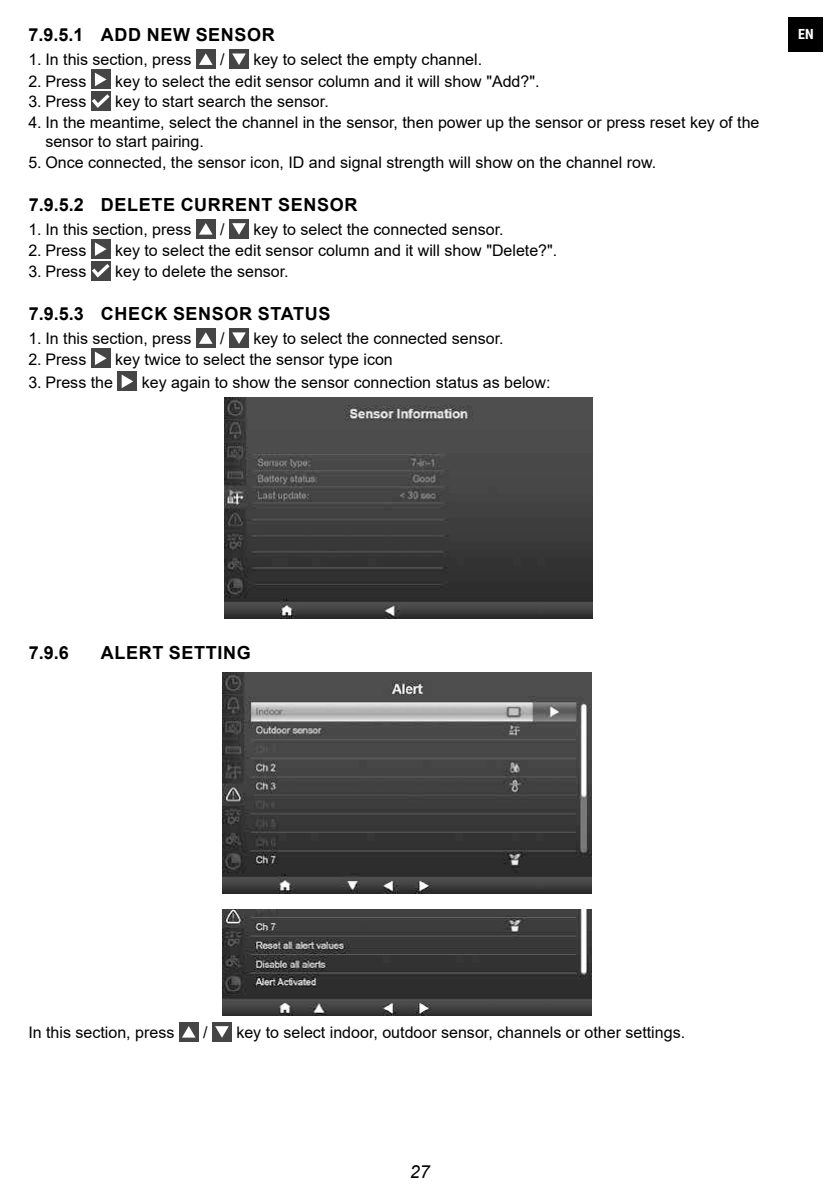
<style>
.page{position:relative;width:840px;height:1191px;background:#fff}
.page>*{position:absolute;margin:0;border:0;box-sizing:border-box;transform-origin:0 0}
.t1{font:700 18px "Arial";letter-spacing:.035em;color:#000}
.t2{font:italic 18px "Arial";color:#000}
.t3{font:16px/19.2px "Arial";color:#000}
.t4{font:700 14px "Roboto Condensed";color:#fff}
</style>
<div class="page">
<div style="left:196px;top:49px;width:19px;height:20px;background:#454545"></div>
<svg style="left:199px;top:53px;width:13px;height:12px"></svg>
<div style="left:229px;top:49px;width:20px;height:20px;background:#454545"></div>
<svg style="left:232px;top:53px;width:14px;height:12px"></svg>
<div style="left:91px;top:70px;width:20px;height:19px;background:#454545"></div>
<svg style="left:95px;top:73px;width:11px;height:13px"></svg>
<div style="left:91px;top:91px;width:20px;height:20px;background:#454545"></div>
<svg style="left:92px;top:94px;width:17px;height:14px"></svg>
<div style="left:196px;top:219px;width:19px;height:20px;background:#454545"></div>
<svg style="left:199px;top:223px;width:13px;height:12px"></svg>
<div style="left:229px;top:219px;width:20px;height:20px;background:#454545"></div>
<svg style="left:232px;top:223px;width:14px;height:12px"></svg>
<div style="left:91px;top:239px;width:20px;height:20px;background:#454545"></div>
<svg style="left:95px;top:242px;width:11px;height:14px"></svg>
<div style="left:91px;top:261px;width:20px;height:20px;background:#454545"></div>
<svg style="left:92px;top:264px;width:17px;height:13px"></svg>
<div style="left:196px;top:328px;width:19px;height:20px;background:#454545"></div>
<svg style="left:199px;top:332px;width:13px;height:12px"></svg>
<div style="left:229px;top:328px;width:20px;height:20px;background:#454545"></div>
<svg style="left:232px;top:332px;width:14px;height:12px"></svg>
<div style="left:91px;top:348px;width:20px;height:20px;background:#454545"></div>
<svg style="left:95px;top:351px;width:11px;height:14px"></svg>
<div style="left:117px;top:371px;width:20px;height:20px;background:#454545"></div>
<svg style="left:122px;top:375px;width:11px;height:13px"></svg>
<img style="left:224px;top:397px;width:368px;height:221px">
<img style="left:223px;top:672px;width:367px;height:221px">
<img style="left:223px;top:909px;width:367px;height:106px">
<div style="left:179px;top:1021px;width:19px;height:20px;background:#454545"></div>
<svg style="left:182px;top:1026px;width:13px;height:11px"></svg>
<div style="left:212px;top:1022px;width:20px;height:20px;background:#454545"></div>
<svg style="left:215px;top:1026px;width:14px;height:11px"></svg>
<div style="left:788px;top:17px;width:34px;height:34px;background:#000"></div>
<p class="t1" style="left:28px;top:22px;width:248px">7.9.5.1 ADD NEW SENSOR</p>
<p class="t3" style="left:28px;top:50px;width:164px">1. In this section, press</p>
<p class="t3" style="left:220px;top:50px;width:6px">/</p>
<p class="t3" style="left:253px;top:50px;width:230px">key to select the empty channel.</p>
<p class="t3" style="left:28px;top:71px;width:59px">2. Press</p>
<p class="t3" style="left:115px;top:71px;width:425px">key to select the edit sensor column and it will show "Add?".</p>
<p class="t3" style="left:28px;top:92px;width:59px">3. Press</p>
<p class="t3" style="left:115px;top:92px;width:215px">key to start search the sensor.</p>
<p class="t3" style="left:45px;top:113px;width:715px;text-indent:-17px">4. In the meantime, select the channel in the sensor, then power up the sensor or press reset key of the sensor to start pairing.</p>
<p class="t3" style="left:28px;top:153px;width:629px">5. Once connected, the sensor icon, ID and signal strength will show on the channel row.</p>
<p class="t1" style="left:29px;top:192px;width:330px">7.9.5.2 DELETE CURRENT SENSOR</p>
<p class="t3" style="left:28px;top:219px;width:164px">1. In this section, press</p>
<p class="t3" style="left:220px;top:219px;width:6px">/</p>
<p class="t3" style="left:253px;top:219px;width:251px">key to select the connected sensor.</p>
<p class="t3" style="left:28px;top:241px;width:59px">2. Press</p>
<p class="t3" style="left:115px;top:241px;width:443px">key to select the edit sensor column and it will show "Delete?".</p>
<p class="t3" style="left:28px;top:262px;width:59px">3. Press</p>
<p class="t3" style="left:115px;top:262px;width:175px">key to delete the sensor.</p>
<p class="t1" style="left:29px;top:301px;width:303px">7.9.5.3 CHECK SENSOR STATUS</p>
<p class="t3" style="left:28px;top:328px;width:164px">1. In this section, press</p>
<p class="t3" style="left:220px;top:328px;width:6px">/</p>
<p class="t3" style="left:253px;top:328px;width:251px">key to select the connected sensor.</p>
<p class="t3" style="left:28px;top:350px;width:59px">2. Press</p>
<p class="t3" style="left:115px;top:350px;width:279px">key twice to select the sensor type icon</p>
<p class="t3" style="left:28px;top:373px;width:86px">3. Press the</p>
<p class="t3" style="left:142px;top:373px;width:410px">key again to show the sensor connection status as below:</p>
<p class="t4" style="left:797px;top:24px;width:17px">EN</p>
<p class="t1" style="left:29px;top:640px;width:42px">7.9.6</p>
<p class="t1" style="left:101px;top:640px;width:151px">ALERT SETTING</p>
<p class="t3" style="left:28px;top:1022px;width:147px">In this section, press</p>
<p class="t3" style="left:203px;top:1022px;width:6px">/</p>
<p class="t3" style="left:236px;top:1022px;width:450px">key to select indoor, outdoor sensor, channels or other settings.</p>
<p class="t2" style="left:410px;top:1159px;width:22px">27</p>
</div>
